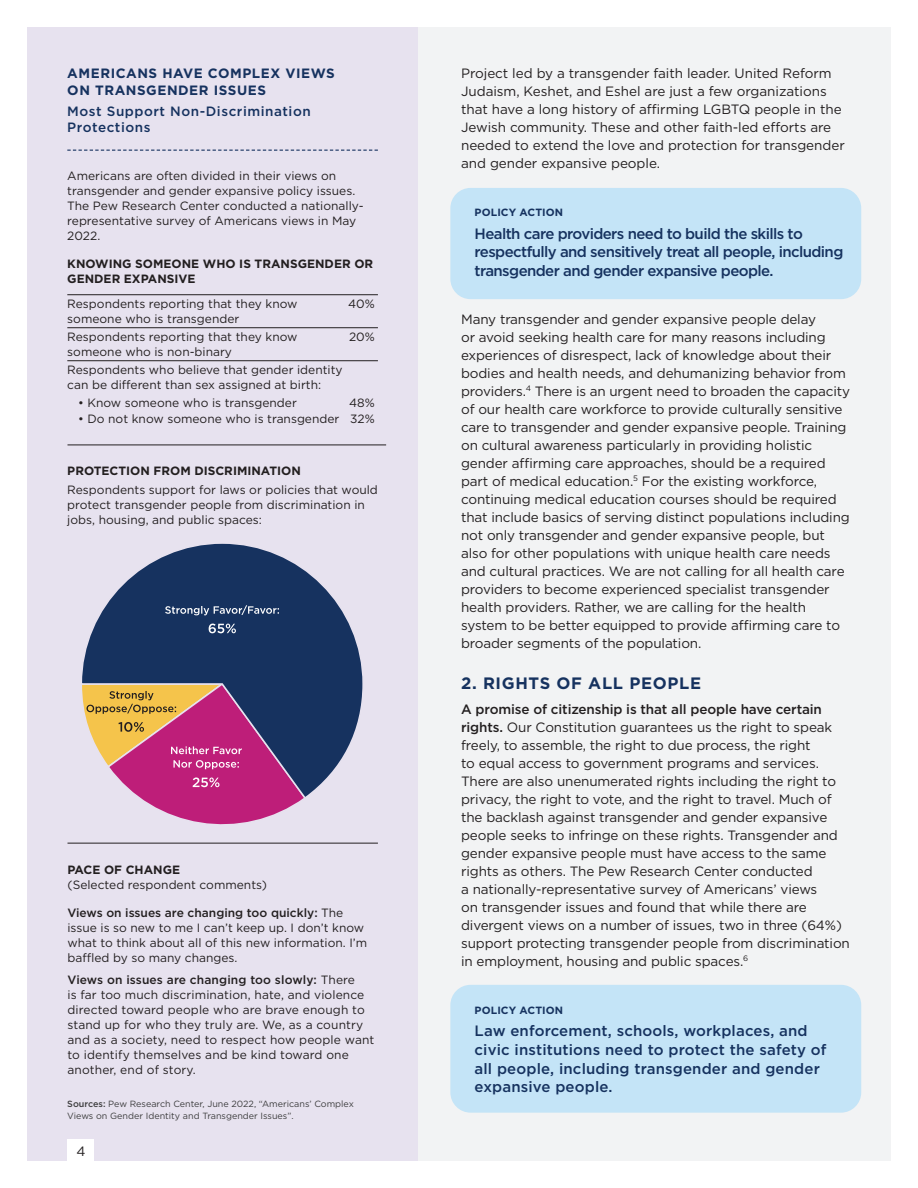
<style>
.page{position:relative;width:918px;height:1188px;background:#fff}
.page>*{position:absolute;margin:0;border:0;box-sizing:border-box;transform-origin:0 0}
._02_Subhead_1{font:700 16.5px "Gotham";letter-spacing:.04em;color:#16325f}
._03_Policy_Actiuon_text{font:500 15px/18.8px "Gotham";letter-spacing:.01em;color:#16325f}
._03_Policy_Actiuon_text-2{font:500 15px/18.8px "Gotham";letter-spacing:-.04em;color:#16325f}
._02_Basic_Body{font:13.5px/18px "Gotham";letter-spacing:-.01em;color:#231f20}
._04_Sidebar_Title{font:500 13.5px/21px "Gotham";letter-spacing:.04em;color:#16325f}
._04_Sidebar_Title-2{font:700 13.5px "Gotham";letter-spacing:.04em;color:#16325f}
._04_Sidebar_Body{font:12px/15px "Gotham";color:#231f20}
._04_Sidebar_Bold{font:700 12px/15px "Gotham";color:#231f20}
._04_Sidebar_Body-2{font:700 12px "Gotham";color:#231f20}
._03_Policy_Action_header{font:700 10.5px "Gotham";letter-spacing:.01em;color:#16325f}
._02_Sources{font:9px/12px "Gotham";color:#3e3e3f}
.s1{font-weight:700}
.s2{font-weight:500}
</style>
<div class="page">
<div style="left:27px;top:27px;width:864px;height:1134px;background:#f2f3f4"></div>
<div style="left:450px;top:985px;width:411px;height:128px;background:#c4e4f7;border-radius:20px"></div>
<div style="left:450px;top:188px;width:411px;height:111px;background:#c4e4f7;border-radius:20px"></div>
<div style="left:27px;top:27px;width:390px;height:1134px;background:#e7e2ef"></div>
<svg style="left:67px;top:150px;width:311px;height:1px"></svg>
<hr style="left:67px;top:294px;width:311px;height:1px;background:#231f20">
<hr style="left:67px;top:327px;width:311px;height:1px;background:#231f20">
<hr style="left:67px;top:360px;width:311px;height:1px;background:#231f20">
<div style="left:68px;top:1139px;width:26px;height:22px;background:#fff"></div>
<svg style="left:82px;top:543px;width:281px;height:253px"></svg>
<svg style="left:209px;top:624px;width:27px;height:9px"></svg>
<svg style="left:165px;top:605px;width:114px;height:10px"></svg>
<svg style="left:80px;top:682px;width:227px;height:161px"></svg>
<hr style="left:68px;top:445px;width:318px;height:1px;background:#231f20">
<hr style="left:68px;top:843px;width:310px;height:1px;background:#231f20">
<h3 class="_04_Sidebar_Title-2" style="left:67px;top:65px;width:269px">AMERICANS HAVE COMPLEX VIEWS</h3>
<h3 class="_04_Sidebar_Title" style="left:67px;top:79px;width:245px"><span class="s1">ON TRANSGENDER ISSUES<br></span>Most Support Non-Discrimination</h3>
<h3 class="_04_Sidebar_Title" style="left:67px;top:117px;width:85px">Protections</h3>
<p class="_04_Sidebar_Body" style="left:67px;top:168px;width:298px">Americans are often divided in their views on transgender and gender expansive policy issues.<br>The Pew Research Center conducted a nationally&shy;representative survey of Americans views in May 2022.</p>
<p class="_04_Sidebar_Bold" style="left:67px;top:256px;width:307px">KNOWING SOMEONE WHO IS TRANSGENDER OR<br>GENDER EXPANSIVE</p>
<p class="_04_Sidebar_Body" style="left:67px;top:296px;width:232px">Respondents reporting that they know</p>
<p class="_04_Sidebar_Body" style="left:348px;top:296px;width:28px">40%</p>
<p class="_04_Sidebar_Body" style="left:67px;top:311px;width:174px">someone who is transgender</p>
<p class="_04_Sidebar_Body" style="left:67px;top:329px;width:232px">Respondents reporting that they know</p>
<p class="_04_Sidebar_Body" style="left:349px;top:329px;width:27px">20%</p>
<p class="_04_Sidebar_Body" style="left:67px;top:344px;width:166px">someone who is non-binary</p>
<p class="_04_Sidebar_Body" style="left:67px;top:362px;width:277px">Respondents who believe that gender identity can be different than sex assigned at birth:</p>
<p class="_04_Sidebar_Body" style="left:78px;top:395px;width:220px">• Know someone who is transgender</p>
<p class="_04_Sidebar_Body" style="left:349px;top:395px;width:27px">48%</p>
<p class="_04_Sidebar_Body" style="left:78px;top:411px;width:298px">• Do not know someone who is transgender 32%</p>
<p class="_04_Sidebar_Bold" style="left:67px;top:463px;width:235px">PROTECTION FROM DISCRIMINATION</p>
<p class="_04_Sidebar_Body" style="left:67px;top:482px;width:312px">Respondents support for laws or policies that would protect transgender people from discrimination in jobs, housing, and public spaces:</p>
<p class="_04_Sidebar_Body-2" style="left:67px;top:862px;width:114px">PACE OF CHANGE</p>
<p class="_04_Sidebar_Body" style="left:67px;top:877px;width:201px">(Selected respondent comments)</p>
<p class="_04_Sidebar_Body" style="left:67px;top:905px;width:301px"><span class="s2">Views on issues are changing too quickly:</span> The issue is so new to me I can’t keep up. I don’t know what to think about all of this new information. I’m baffled by so many changes.</p>
<p class="_04_Sidebar_Body" style="left:67px;top:972px;width:308px"><span class="s2">Views on issues are changing too slowly:</span> There<br>is far too much discrimination, hate, and violence directed toward people who are brave enough to stand up for who they truly are. We, as a country and as a society, need to respect how people want to identify themselves and be kind toward one another, end of story.</p>
<p class="_02_Sources" style="left:67px;top:1098px;width:288px"><span class="s2">Sources:</span> Pew Research Center, June 2022, “Americans’ Complex<br>Views on Gender Identity and Transgender Issues”.</p>
<p class="_02_Basic_Body" style="left:76px;top:1142px;width:11px">4</p>
<p class="_02_Basic_Body" style="left:461px;top:64px;width:385px">Project led by a transgender faith leader. United Reform Judaism, Keshet, and Eshel are just a few organizations that have a long history of affirming LGBTQ people in the Jewish community. These and other faith-led efforts are needed to extend the love and protection for transgender and gender expansive people.</p>
<p class="_03_Policy_Action_header" style="left:475px;top:206px;width:90px">POLICY ACTION</p>
<p class="_03_Policy_Actiuon_text-2" style="left:475px;top:224px;width:370px">Health care providers need to build the skills to respectfully and sensitively treat all people, including transgender and gender expansive people.</p>
<p class="_02_Basic_Body" style="left:461px;top:310px;width:391px">Many transgender and gender expansive people delay<br>or avoid seeking health care for many reasons including experiences of disrespect, lack of knowledge about their bodies and health needs, and dehumanizing behavior from providers.<sup>4</sup> There is an urgent need to broaden the capacity of our health care workforce to provide culturally sensitive care to transgender and gender expansive people. Training on cultural awareness particularly in providing holistic gender affirming care approaches, should be a required part of medical education.<sup>5</sup> For the existing workforce, continuing medical education courses should be required that include basics of serving distinct populations including not only transgender and gender expansive people, but also for other populations with unique health care needs and cultural practices. We are not calling for all health care providers to become experienced specialist transgender health providers. Rather, we are calling for the health system to be better equipped to provide affirming care to broader segments of the population.</p>
<h2 class="_02_Subhead_1" style="left:461px;top:672px;width:241px">2. RIGHTS OF ALL PEOPLE</h2>
<p class="_02_Basic_Body" style="left:461px;top:700px;width:390px"><span class="s2">A promise of citizenship is that all people have certain rights.</span> Our Constitution guarantees us the right to speak freely, to assemble, the right to due process, the right<br>to equal access to government programs and services.<br>There are also unenumerated rights including the right to privacy, the right to vote, and the right to travel. Much of the backlash against transgender and gender expansive people seeks to infringe on these rights. Transgender and gender expansive people must have access to the same rights as others. The Pew Research Center conducted<br>a nationally-representative survey of Americans’ views<br>on transgender issues and found that while there are divergent views on a number of issues, two in three (64%) support protecting transgender people from discrimination in employment, housing and public spaces.<sup>6</sup></p>
<p class="_03_Policy_Action_header" style="left:475px;top:1003px;width:90px">POLICY ACTION</p>
<p class="_03_Policy_Actiuon_text" style="left:475px;top:1021px;width:354px">Law enforcement, schools, workplaces, and civic institutions need to protect the safety of all people, including transgender and gender expansive people.</p>
</div>
